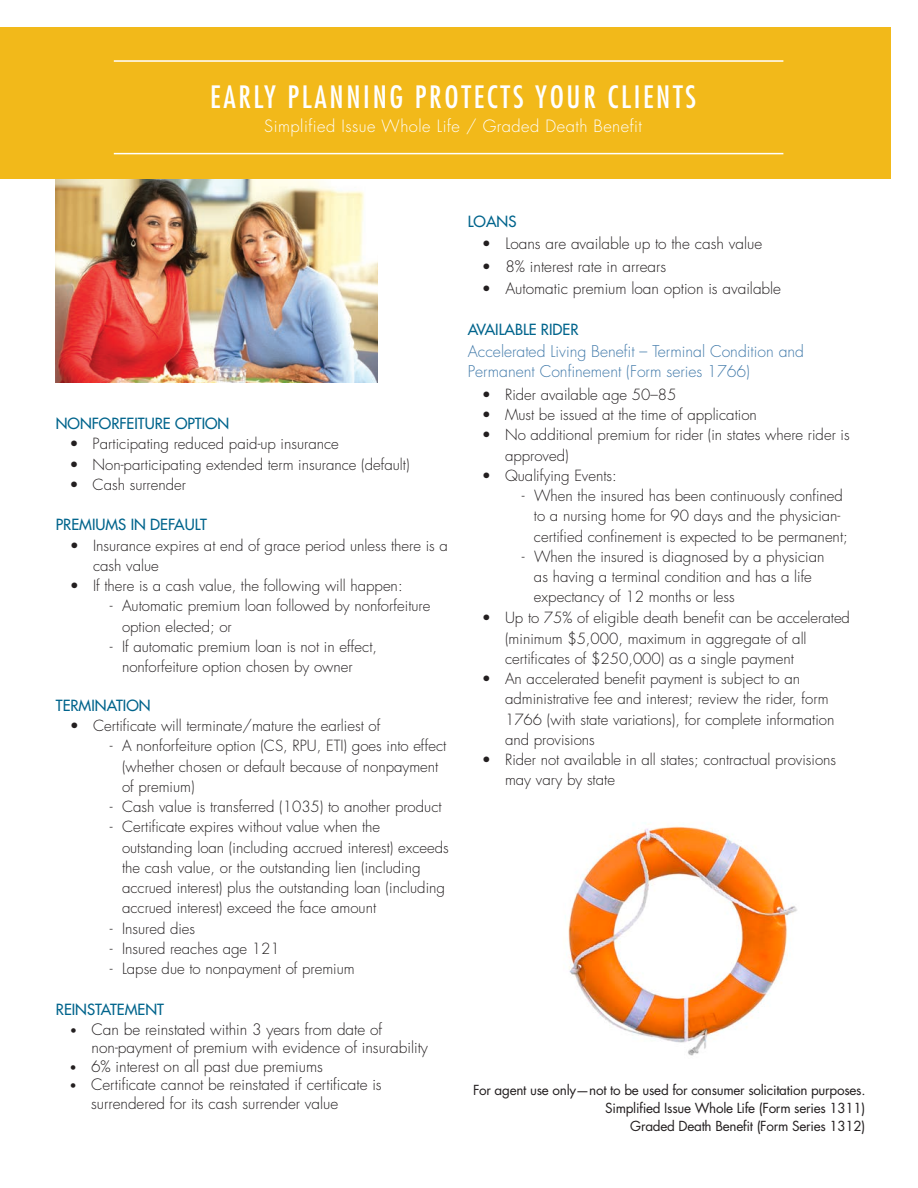
<style>
.page{position:relative;width:918px;height:1188px;background:#fff}
.page>*{position:absolute;margin:0;border:0;box-sizing:border-box;transform-origin:0 0}
.t1{font:condensed 30px "Futura Std";letter-spacing:.09em;color:#fff}
.t2{font:300 16.5px "Futura Std";letter-spacing:.03em;color:#fff}
.t3{font:300 15.75px/20.2px "Futura Std";color:#437baa}
.t4{font:300 15.3px/18.5px "Futura Std";color:#231f20}
.t5{font:300 15px/20.2px "Futura Std";color:#231f20}
.t6{font:500 15px "Futura Std";color:#00648c}
.t7{font:13.5px "Futura Std";letter-spacing:-.02em;color:#231f20}
.s1{font-size:12px}
.s2{font-size:15px}
</style>
<div class="page">
<img style="left:565px;top:823px;width:232px;height:233px">
<img style="left:56px;top:178px;width:322px;height:205px">
<div style="left:0;top:27px;width:891px;height:151px;background:#f2b91a"></div>
<hr style="left:114px;top:60px;width:669px;height:2px;background:#fff">
<hr style="left:114px;top:153px;width:669px;height:1px;background:#fff">
<p class="t1" style="left:210px;top:79px;width:487px">EARLY PLANNING PROTECTS YOUR CLIENTS</p>
<p class="t2" style="left:264px;top:116px;width:379px">Simplified Issue Whole Life / Graded Death Benefit</p>
<p class="t6" style="left:56px;top:414px;width:175px">NONFORFEITURE OPTION</p>
<p class="t5" style="left:69px;top:434px;width:271px">• Participating reduced paid-up insurance</p>
<p class="t5" style="left:69px;top:455px;width:342px">• Non-participating extended term insurance (default)</p>
<p class="t5" style="left:69px;top:475px;width:118px">• Cash surrender</p>
<p class="t6" style="left:56px;top:516px;width:153px">PREMIUMS IN DEFAULT</p>
<p class="t5" style="left:93px;top:536px;width:356px;text-indent:-23px">• Insurance expires at end of grace period unless there is a cash value</p>
<p class="t5" style="left:70px;top:576px;width:334px">• If there is a cash value, the following will happen:</p>
<p class="t5" style="left:122px;top:596px;width:310px;text-indent:-12px">- Automatic premium loan followed by nonforfeiture option elected; or</p>
<p class="t5" style="left:122px;top:637px;width:257px;text-indent:-12px">- If automatic premium loan is not in effect, nonforfeiture option chosen by owner</p>
<p class="t6" style="left:56px;top:696px;width:96px">TERMINATION</p>
<p class="t5" style="left:70px;top:716px;width:312px">• Certificate will terminate/mature the earliest of</p>
<p class="t5" style="left:122px;top:736px;width:326px;text-indent:-12px">- A nonforfeiture option (CS, RPU, ETI) goes into effect (whether chosen or default because of nonpayment of premium)</p>
<p class="t5" style="left:110px;top:797px;width:333px">- Cash value is transferred (1035) to another product</p>
<p class="t5" style="left:122px;top:817px;width:328px;text-indent:-12px">- Certificate expires without value when the outstanding loan (including accrued interest) exceeds the cash value, or the outstanding lien (including accrued interest) plus the outstanding loan (including accrued interest) exceed the face amount</p>
<p class="t5" style="left:110px;top:919px;width:87px">- Insured dies</p>
<p class="t5" style="left:110px;top:939px;width:171px">- Insured reaches age 121</p>
<p class="t5" style="left:110px;top:959px;width:246px">- Lapse due to nonpayment of premium</p>
<p class="t6" style="left:56px;top:1000px;width:110px">REINSTATEMENT</p>
<p class="t4" style="left:92px;top:1021px;width:338px;text-indent:-22px"><span class="s1">•</span> Can be reinstated within 3 years from date of non-payment of premium with evidence of insurability</p>
<p class="t4" style="left:69px;top:1057px;width:255px"><span class="s1">•</span> 6% interest on all past due premiums</p>
<p class="t4" style="left:91px;top:1076px;width:292px;text-indent:-22px"><span class="s1">•</span> Certificate cannot be reinstated if certificate is surrendered for its cash surrender value</p>
<p class="t6" style="left:468px;top:212px;width:50px">LOANS</p>
<p class="t4" style="left:482px;top:235px;width:282px"><span class="s2">•</span> Loans are available up to the cash value</p>
<p class="t4" style="left:482px;top:257px;width:186px"><span class="s2">•</span> 8% interest rate in arrears</p>
<p class="t4" style="left:482px;top:280px;width:301px"><span class="s2">•</span> Automatic premium loan option is available</p>
<p class="t6" style="left:468px;top:320px;width:112px">AVAILABLE RIDER</p>
<p class="t3" style="left:468px;top:342px;width:338px">Accelerated Living Benefit – Terminal Condition and<br>Permanent Confinement (Form series 1766)</p>
<p class="t5" style="left:482px;top:385px;width:196px">• Rider available age 50–85</p>
<p class="t5" style="left:482px;top:405px;width:277px">• Must be issued at the time of application</p>
<p class="t5" style="left:505px;top:425px;width:346px;text-indent:-23px">• No additional premium for rider (in states where rider is approved)</p>
<p class="t5" style="left:482px;top:466px;width:137px">• Qualifying Events:</p>
<p class="t5" style="left:534px;top:486px;width:315px;text-indent:-12px">- When the insured has been continuously confined to a nursing home for 90 days and the physician&shy;certified confinement is expected to be permanent;</p>
<p class="t5" style="left:534px;top:547px;width:292px;text-indent:-12px">- When the insured is diagnosed by a physician as having a terminal condition and has a life expectancy of 12 months or less</p>
<p class="t5" style="left:505px;top:608px;width:347px;text-indent:-23px">• Up to 75% of eligible death benefit can be accelerated (minimum $5,000, maximum in aggregate of all certificates of $250,000) as a single payment</p>
<p class="t5" style="left:505px;top:669px;width:331px;text-indent:-23px">• An accelerated benefit payment is subject to an administrative fee and interest; review the rider, form 1766 (with state variations), for complete information and provisions</p>
<p class="t5" style="left:505px;top:750px;width:333px;text-indent:-23px">• Rider not available in all states; contractual provisions may vary by state</p>
<p class="t7" style="left:473px;top:1081px;width:394px">For agent use only—not to be used for consumer solicitation purposes.</p>
<p class="t7" style="left:605px;top:1099px;width:262px">Simplified Issue Whole Life (Form series 1311)</p>
<p class="t7" style="left:630px;top:1117px;width:237px">Graded Death Benefit (Form Series 1312)</p>
</div>
